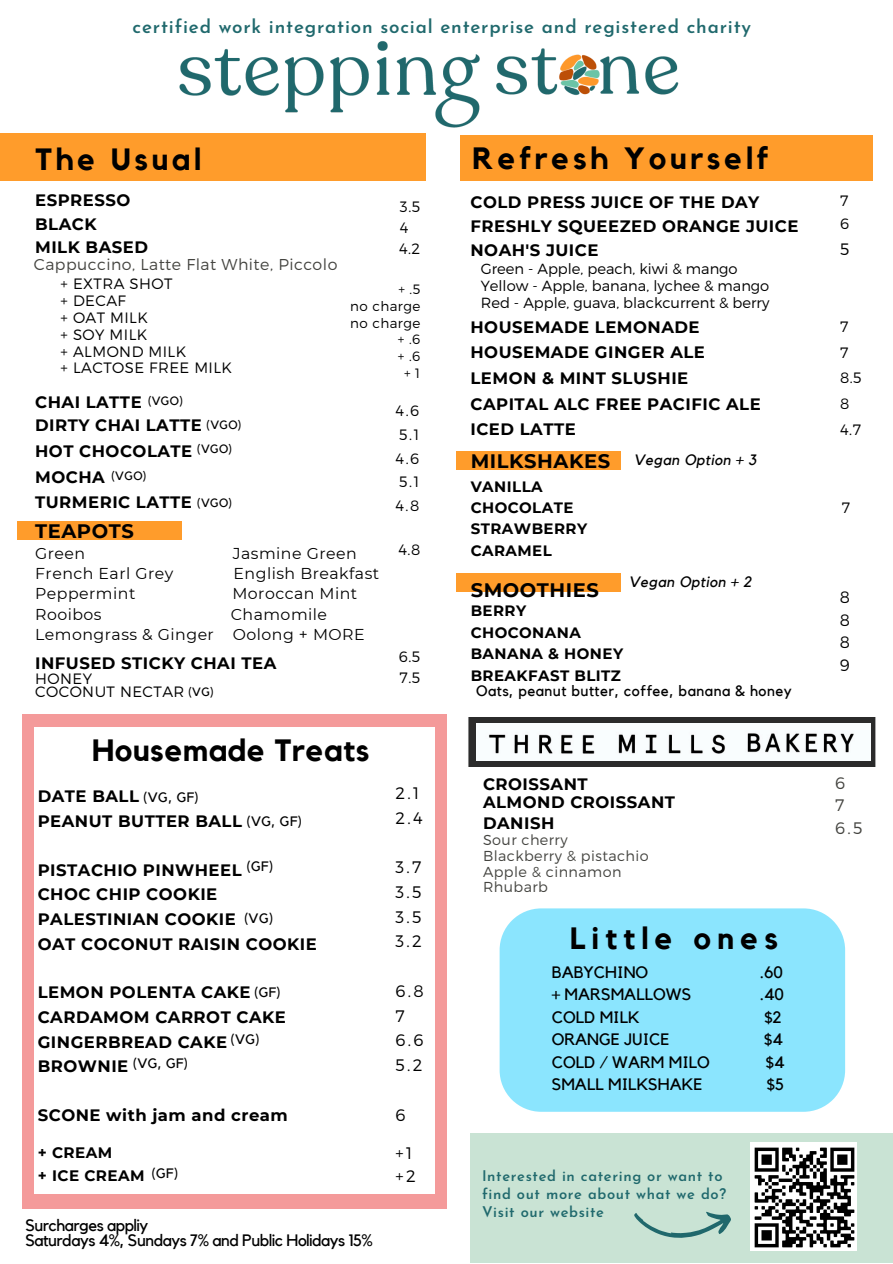
<style>
.page{position:relative;width:893px;height:1264px;background:#fff}
.page>*{position:absolute;margin:0;border:0;box-sizing:border-box;transform-origin:0 0}
.t1{font:700 30.75px "Kollektif";letter-spacing:.12em;color:#000}
.t2{font:700 30.75px "Kollektif";letter-spacing:.015em;color:#000}
.t3{font:700 30.75px "Kollektif";letter-spacing:.2em;color:#000}
.t4{font:700 30.6px "Kollektif";letter-spacing:.12em;color:#000}
.t5{font:700 19.5px "Montserrat";letter-spacing:.03em;color:#000}
.t6{font:600 18.75px "Josefin Sans";letter-spacing:.045em;color:#20696d}
.t7{font:300 16.65px/24.8px "Montserrat";color:#000}
.t8{font:300 16.65px/22.6px "Montserrat";color:#444440}
.t9{font:700 16.5px/24.8px "Montserrat";letter-spacing:.03em;color:#000}
.t10{font:16.5px "Kollektif";color:#000}
.t11{font:16.5px/15.8px "Kollektif";letter-spacing:-.03em;color:#000}
.t12{font:300 16.5px/22.5px "Montserrat";color:#000;text-align:justify}
.t13{font:15.75px/20.2px "Montserrat";letter-spacing:.03em;color:#000}
.t14{font:300 15.75px "Montserrat";letter-spacing:.03em;color:#444440}
.t15{font:700 15.15px/23.5px "Montserrat";letter-spacing:.03em;color:#000}
.t16{font:300 15px/16.8px "Montserrat";letter-spacing:.03em;color:#000}
.t17{font:700 15px/21.3px "Montserrat";letter-spacing:.03em;color:#000}
.t18{font:15px "Kollektif";letter-spacing:.03em;color:#000}
.t19{font:italic 15px "Kollektif";letter-spacing:.03em;color:#000}
.t20{font:300 14.7px/16.8px "Montserrat";color:#000}
.t21{font:600 14.7px/18px "Josefin Sans";letter-spacing:.045em;color:#20696d}
.t22{font:300 14.4px/15.8px "Montserrat";letter-spacing:.03em;color:#444440}
.t23{font:13.65px "Kollektif";letter-spacing:.03em;color:#000}
.t24{font:300 13.5px/16.8px "Montserrat";letter-spacing:.03em;color:#000;text-align:right}
.t25{font:12px "Kollektif";letter-spacing:.03em;color:#000}
</style>
<div class="page">
<div style="left:17px;top:133px;width:408px;height:47px;background:#ff9c2b"></div>
<div style="left:0;top:133px;width:28px;height:47px;background:#ff9c2b"></div>
<div style="left:470px;top:1133px;width:422px;height:129px;background:#c9e3d4"></div>
<img style="left:750px;top:1142px;width:106px;height:108px">
<svg style="left:634px;top:1211px;width:97px;height:27px"></svg>
<img style="left:468px;top:717px;width:408px;height:49px">
<img style="left:476px;top:723px;width:127px;height:37px">
<img style="left:603px;top:723px;width:128px;height:37px">
<img style="left:731px;top:723px;width:139px;height:37px">
<div style="left:26px;top:521px;width:155px;height:18px;background:#ff9c2b"></div>
<div style="left:17px;top:521px;width:13px;height:18px;background:#ff9c2b"></div>
<div style="left:481px;top:135px;width:390px;height:45px;background:#ff9c2b"></div>
<div style="left:460px;top:135px;width:31px;height:45px;background:#ff9c2b"></div>
<div style="left:464px;top:452px;width:156px;height:18px;background:#ff9c2b"></div>
<div style="left:456px;top:452px;width:12px;height:18px;background:#ff9c2b"></div>
<div style="left:464px;top:573px;width:156px;height:18px;background:#ff9c2b"></div>
<div style="left:456px;top:573px;width:12px;height:18px;background:#ff9c2b"></div>
<div style="left:499px;top:908px;width:346px;height:203px;background:#8be5fe"></div>
<div style="left:22px;top:714px;width:424px;height:494px;background:#f49a9a"></div>
<div style="left:34px;top:727px;width:400px;height:467px;background:#fff"></div>
<img style="left:179px;top:41px;width:500px;height:106px">
<p class="t6" style="left:133px;top:19px;width:620px">certified work integration social enterprise and registered charity</p>
<h2 class="t4" style="left:35px;top:145px;width:168px">The Usual</h2>
<p class="t9" style="left:35px;top:188px;width:114px;line-height:23.5px">ESPRESSO<br>BLACK<br>MILK BASED</p>
<p class="t16" style="left:61px;top:274px;width:173px">+ EXTRA SHOT<br>+ DECAF<br>+ OAT MILK<br>+ SOY MILK<br>+ ALMOND MILK<br>+ LACTOSE FREE MILK</p>
<p class="t9" style="left:35px;top:391px;width:168px;line-height:22.5px">CHAI LATTE<br>DIRTY CHAI LATTE</p>
<p class="t9" style="left:35px;top:438px;width:159px;line-height:25.8px">HOT CHOCOLATE<br>MOCHA<br>TURMERIC LATTE</p>
<p class="t5" style="left:35px;top:519px;width:100px">TEAPOTS</p>
<p class="t16" style="left:399px;top:195px;width:23px;line-height:21.3px">3.5<br>4<br>4.2</p>
<p class="t24" style="left:350px;top:280px;width:71px">+ .5<br>no charge no charge + .6<br>+ .6<br>+ 1</p>
<p class="t16" style="left:395px;top:398px;width:25px;line-height:23.5px;text-align:justify">4.6<br>5.1<br>4.6<br>5.1<br>4.8</p>
<p class="t16" style="left:398px;top:540px;width:23px">4.8</p>
<p class="t14" style="left:34px;top:254px;width:305px">Cappuccino, Latte Flat White, Piccolo</p>
<p class="t25" style="left:148px;top:395px;width:36px">(VGO)</p>
<p class="t25" style="left:207px;top:420px;width:36px">(VGO)</p>
<p class="t25" style="left:197px;top:443px;width:36px">(VGO)</p>
<p class="t25" style="left:112px;top:470px;width:36px">(VGO)</p>
<p class="t25" style="left:197px;top:497px;width:36px">(VGO)</p>
<p class="t13" style="left:35px;top:543px;width:52px">Green</p>
<p class="t13" style="left:233px;top:543px;width:125px">Jasmine Green</p>
<p class="t13" style="left:35px;top:563px;width:140px">French Earl Grey</p>
<p class="t13" style="left:233px;top:563px;width:147px">English Breakfast</p>
<p class="t13" style="left:35px;top:583px;width:102px">Peppermint</p>
<p class="t13" style="left:232px;top:583px;width:126px">Moroccan Mint</p>
<p class="t13" style="left:35px;top:604px;width:68px">Rooibos</p>
<p class="t13" style="left:35px;top:604px;width:331px;text-indent:196px">Chamomile<br>Lemongrass &amp; Ginger Oolong + MORE</p>
<p class="t9" style="left:35px;top:651px;width:243px">INFUSED STICKY CHAI TEA</p>
<p class="t16" style="left:35px;top:671px;width:151px;line-height:13.5px">HONEY<br>COCONUT NECTAR</p>
<p class="t25" style="left:188px;top:686px;width:27px">(VG)</p>
<h1 class="t2" style="left:92px;top:736px;width:278px">Housemade Treats</h1>
<p class="t9" style="left:38px;top:784px;width:206px">DATE BALL<br>PEANUT BUTTER BALL</p>
<p class="t9" style="left:38px;top:857px;width:280px">PISTACHIO PINWHEEL<br>CHOC CHIP COOKIE<br>PALESTINIAN COOKIE<br>OAT COCONUT RAISIN COOKIE</p>
<p class="t9" style="left:38px;top:979px;width:250px">LEMON POLENTA CAKE<br>CARDAMOM CARROT CAKE<br>GINGERBREAD CAKE<br>BROWNIE</p>
<p class="t9" style="left:38px;top:1102px;width:251px">SCONE with jam and cream</p>
<p class="t15" style="left:38px;top:1140px;width:108px">+ CREAM<br>+ ICE CREAM</p>
<p class="t23" style="left:144px;top:790px;width:56px">(VG, GF)</p>
<p class="t23" style="left:247px;top:814px;width:56px">(VG, GF)</p>
<p class="t23" style="left:247px;top:860px;width:28px">(GF)</p>
<p class="t23" style="left:244px;top:911px;width:30px">(VG)</p>
<p class="t23" style="left:254px;top:985px;width:28px">(GF)</p>
<p class="t23" style="left:231px;top:1032px;width:30px">(VG)</p>
<p class="t23" style="left:133px;top:1057px;width:56px">(VG, GF)</p>
<p class="t23" style="left:152px;top:1167px;width:28px">(GF)</p>
<p class="t11" style="left:25px;top:1217px;width:349px">Surcharges appliy<br>Saturdays 4%, Sundays 7% and Public Holidays 15%</p>
<p class="t16" style="left:399px;top:645px;width:23px;line-height:21.3px">6.5<br>7.5</p>
<p class="t7" style="left:395px;top:779px;width:29px">2.1<br>2.4</p>
<p class="t7" style="left:395px;top:854px;width:28px;text-align:justify">3.7<br>3.5<br>3.5<br>3.2</p>
<p class="t7" style="left:395px;top:977px;width:30px">6.8<br>7<br>6.6<br>5.2</p>
<p class="t7" style="left:395px;top:1101px;width:12px">6</p>
<p class="t7" style="left:395px;top:1140px;width:22px;line-height:23.5px">+1 +2</p>
<h1 class="t1" style="left:472px;top:144px;width:297px">Refresh Yourself</h1>
<p class="t9" style="left:470px;top:191px;width:329px;line-height:23.5px">COLD PRESS JUICE OF THE DAY<br>FRESHLY SQUEEZED ORANGE JUICE<br>NOAH'S JUICE</p>
<p class="t20" style="left:480px;top:259px;width:290px">Green - Apple, peach, kiwi &amp; mango<br>Yellow - Apple, banana, lychee &amp; mango<br>Red - Apple, guava, blackcurrent &amp; berry</p>
<p class="t9" style="left:470px;top:314px;width:292px;line-height:25.5px">HOUSEMADE LEMONADE<br>HOUSEMADE GINGER ALE<br>LEMON &amp; MINT SLUSHIE<br>CAPITAL ALC FREE PACIFIC ALE<br>ICED LATTE</p>
<p class="t5" style="left:470px;top:449px;width:141px">MILKSHAKES</p>
<p class="t17" style="left:470px;top:475px;width:118px">VANILLA<br>CHOCOLATE<br>STRAWBERRY<br>CARAMEL</p>
<p class="t5" style="left:470px;top:578px;width:130px">SMOOTHIES</p>
<p class="t17" style="left:470px;top:600px;width:154px">BERRY<br>CHOCONANA<br>BANANA &amp; HONEY<br>BREAKFAST BLITZ</p>
<p class="t19" style="left:633px;top:453px;width:124px">Vegan Option + 3</p>
<p class="t19" style="left:628px;top:574px;width:124px">Vegan Option + 2</p>
<p class="t18" style="left:476px;top:683px;width:317px">Oats, peanut butter, coffee, banana &amp; honey</p>
<p class="t9" style="left:483px;top:775px;width:193px;line-height:18px">CROISSANT<br>ALMOND CROISSANT</p>
<p class="t9" style="left:483px;top:811px;width:73px">DANISH</p>
<p class="t22" style="left:483px;top:831px;width:167px">Sour cherry<br>Blackberry &amp; pistachio<br>Apple &amp; cinnamon<br>Rhubarb</p>
<h1 class="t3" style="left:570px;top:923px;width:209px">Little ones</h1>
<p class="t10" style="left:551px;top:964px;width:98px">BABYCHINO</p>
<p class="t10" style="left:760px;top:964px;width:24px">.60</p>
<p class="t10" style="left:551px;top:986px;width:141px">+ MARSMALLOWS</p>
<p class="t10" style="left:760px;top:986px;width:26px">.40</p>
<p class="t10" style="left:551px;top:1009px;width:89px">COLD MILK</p>
<p class="t10" style="left:764px;top:1009px;width:19px">$2</p>
<p class="t10" style="left:551px;top:1031px;width:119px">ORANGE JUICE</p>
<p class="t10" style="left:764px;top:1031px;width:20px">$4</p>
<p class="t10" style="left:551px;top:1054px;width:160px">COLD / WARM MILO</p>
<p class="t10" style="left:765px;top:1054px;width:20px">$4</p>
<p class="t10" style="left:551px;top:1076px;width:152px">SMALL MILKSHAKE</p>
<p class="t10" style="left:766px;top:1076px;width:19px">$5</p>
<p class="t21" style="left:482px;top:1168px;width:245px">Interested in catering or want to find out more about what we do?<br>Visit our website</p>
<p class="t16" style="left:840px;top:188px;width:11px;line-height:23.5px">7<br>6</p>
<p class="t12" style="left:840px;top:237px;width:11px">5</p>
<p class="t16" style="left:840px;top:312px;width:23px;line-height:25.8px">7<br>7<br>8.5<br>8<br>4.7</p>
<p class="t16" style="left:841px;top:499px;width:10px">7</p>
<p class="t12" style="left:839px;top:585px;width:12px">8<br>8<br>8<br>9</p>
<p class="t8" style="left:835px;top:770px;width:29px">6<br>7<br>6.5</p>
</div>
